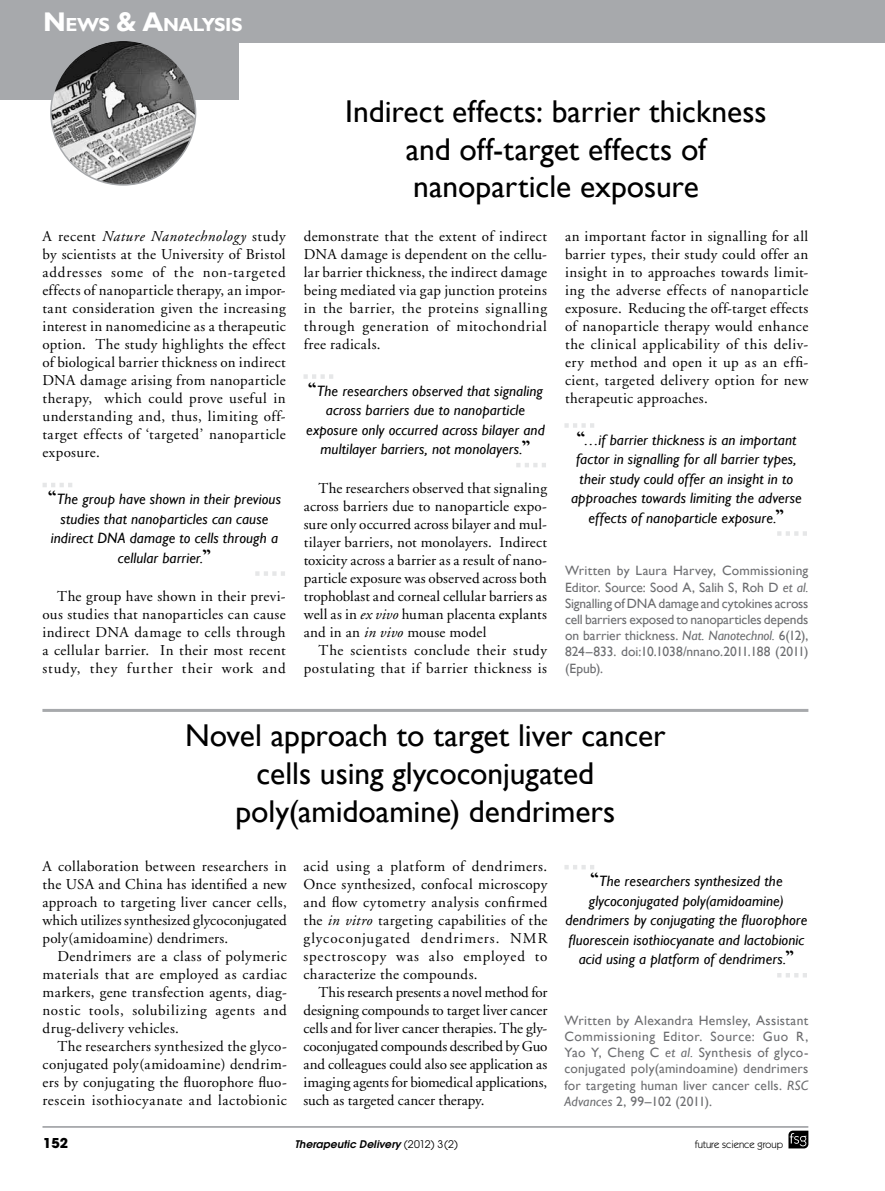
<style>
.page{position:relative;width:885px;height:1191px;background:#fff}
.page>*{position:absolute;margin:0;border:0;box-sizing:border-box;transform-origin:0 0}
.t1{font:31.5px/37.8px "Gill Sans";color:#000;text-align:center}
.t2{font:700 18.9px "Gill Sans";letter-spacing:-.035em;color:#fff}
.t3{font:15px/18px "Adobe Garamond";letter-spacing:.03em;color:#000;text-align:justify}
.t4{font:italic 15px/19.5px "Gill Sans";letter-spacing:.01em;color:#000;text-align:center}
.t5{font:13.5px/16.2px "Gill Sans";letter-spacing:.01em;color:#6d6e71;text-align:justify}
.t6{font:700 13.5px "Avant Garde";color:#000}
.t7{font:italic 600 10.5px "Avant Garde";letter-spacing:.01em;color:#000}
.t8{font:10.5px "Itc Kabel";color:#000}
.s1{font-size:27px}
.s2{font-style:italic}
.s3{font-family:"Californian FB";font-weight:700;font-style:normal;font-size:21px}
.s4{font-weight:400;font-style:normal}
</style>
<div class="page">
<svg style="left:788px;top:1130px;width:20px;height:18px"></svg>
<hr style="left:42px;top:1126px;width:766px;height:1px;background:#a7a9ac">
<div style="left:0;top:0;width:238px;height:100px;background:#a7a9ac"></div>
<div style="left:238px;top:0;width:646px;height:42px;background:#a7a9ac"></div>
<img style="left:51px;top:40px;width:144px;height:145px;border-radius:72px">
<svg style="left:43px;top:483px;width:29px;height:4px"></svg>
<svg style="left:255px;top:571px;width:30px;height:5px"></svg>
<hr style="left:42px;top:709px;width:766px;height:3px;background:#a7a9ac">
<svg style="left:303px;top:374px;width:30px;height:5px"></svg>
<svg style="left:516px;top:463px;width:30px;height:4px"></svg>
<svg style="left:564px;top:423px;width:30px;height:5px"></svg>
<svg style="left:777px;top:531px;width:30px;height:5px"></svg>
<svg style="left:564px;top:865px;width:30px;height:4px"></svg>
<svg style="left:777px;top:973px;width:30px;height:4px"></svg>
<p class="t2" style="left:43px;top:14px;width:201px"><span class="s1">N</span>EWS <span class="s1">&amp; A</span>NALYSIS</p>
<p class="t3" style="left:42px;top:227px;width:245px">A recent <span class="s2">Nature Nanotechnology</span> study by scientists at the University of Bristol addresses some of the non-targeted effects of nanoparticle therapy, an impor&shy;tant consideration given the increasing interest in nanomedicine as a therapeutic option. The study highlights the effect of biological barrier thickness on indirect DNA damage arising from nanoparticle therapy, which could prove useful in understanding and, thus, limiting off&shy;target effects of ‘targeted’ nanoparticle exposure.</p>
<p class="t4" style="left:48px;top:490px;width:234px"><span class="s3">“</span>The group have shown in their previous studies that nanoparticles can cause indirect DNA damage to cells through a cellular barrier.<span class="s3">”</span></p>
<p class="t3" style="left:42px;top:587px;width:245px;text-indent:15px">The group have shown in their previ&shy;ous studies that nanoparticles can cause indirect DNA damage to cells through a cellular barrier. In their most recent study, they further their work and</p>
<h1 class="t1" style="left:345px;top:93px;width:423px">Indirect effects: barrier thickness and off-target effects of nanoparticle exposure</h1>
<p class="t3" style="left:304px;top:227px;width:245px">demonstrate that the extent of indirect DNA damage is dependent on the cellu&shy;lar barrier thickness, the indirect damage being mediated via gap junction proteins in the barrier, the proteins signalling through generation of mitochondrial free radicals.</p>
<p class="t4" style="left:306px;top:381px;width:240px"><span class="s3">“</span>The researchers observed that signaling across barriers due to nanoparticle exposure only occurred across bilayer and multilayer barriers, not monolayers.<span class="s3">”</span></p>
<p class="t3" style="left:304px;top:479px;width:245px;text-indent:15px">The researchers observed that signaling across barriers due to nanoparticle expo&shy;sure only occurred across bilayer and mul&shy;tilayer barriers, not monolayers. Indirect toxicity across a barrier as a result of nano&shy;particle exposure was observed across both trophoblast and corneal cellular barriers as well as in <span class="s2">ex vivo</span> human placenta explants and in an <span class="s2">in vivo</span> mouse model</p>
<p class="t3" style="left:304px;top:641px;width:245px;text-align:right">The scientists conclude their study postulating that if barrier thickness is</p>
<p class="t3" style="left:565px;top:227px;width:245px">an important factor in signalling for all barrier types, their study could offer an insight in to approaches towards limit&shy;ing the adverse effects of nanoparticle exposure. Reducing the off-target effects of nanoparticle therapy would enhance the clinical applicability of this deliv&shy;ery method and open it up as an effi&shy;cient, targeted delivery option for new therapeutic approaches.</p>
<p class="t4" style="left:571px;top:430px;width:232px"><span class="s3">“</span>…if barrier thickness is an important factor in signalling for all barrier types, their study could offer an insight in to approaches towards limiting the adverse effects of nanoparticle exposure.<span class="s3">”</span></p>
<p class="t5" style="left:565px;top:563px;width:245px">Written by Laura Harvey, Commissioning Editor. Source: Sood A, Salih S, Roh D <span class="s2">et al.<br></span>Signalling of DNA damage and cytokines across cell barriers exposed to nanoparticles depends on barrier thickness. <span class="s2">Nat. Nanotechnol.</span> 6(12), 824–833. doi:10.1038/nnano.2011.188 (2011) (Epub).</p>
<h1 class="t1" style="left:185px;top:717px;width:482px">Novel approach to target liver cancer cells using glycoconjugated poly(amidoamine) dendrimers</h1>
<p class="t3" style="left:43px;top:857px;width:246px">A collaboration between researchers in the USA and China has identified a new approach to targeting liver cancer cells, which utilizes synthesized glycoconjugated poly(amidoamine) dendrimers.</p>
<p class="t3" style="left:43px;top:947px;width:246px;text-indent:15px">Dendrimers are a class of polymeric materials that are employed as cardiac markers, gene transfection agents, diag&shy;nostic tools, solubilizing agents and drug-delivery vehicles.</p>
<p class="t3" style="left:43px;top:1037px;width:246px;text-indent:15px">The researchers synthesized the glyco&shy;conjugated poly(amidoamine) dendrim&shy;ers by conjugating the fluorophore fluo&shy;rescein isothiocyanate and lactobionic</p>
<p class="t3" style="left:303px;top:857px;width:245px">acid using a platform of dendrimers.<br>Once synthesized, confocal microscopy and flow cytometry analysis confirmed the <span class="s2">in vitro</span> targeting capabilities of the glycoconjugated dendrimers. NMR spectroscopy was also employed to characterize the compounds.</p>
<p class="t3" style="left:303px;top:983px;width:245px;text-indent:15px">This research presents a novel method for designing compounds to target liver cancer cells and for liver cancer therapies. The gly&shy;coconjugated compounds described by Guo and colleagues could also see application as imaging agents for biomedical applications, such as targeted cancer therapy.</p>
<p class="t4" style="left:565px;top:872px;width:243px"><span class="s3">“</span>The researchers synthesized the glycoconjugated poly(amidoamine) dendrimers by conjugating the fluorophore fluorescein isothiocyanate and lactobionic acid using a platform of dendrimers.<span class="s3">”</span></p>
<p class="t5" style="left:564px;top:1012px;width:245px">Written by Alexandra Hemsley, Assistant Commissioning Editor. Source: Guo R, Yao Y, Cheng C <span class="s2">et al.</span> Synthesis of glyco&shy;conjugated poly(amindoamine) dendrimers for targeting human liver cancer cells. <span class="s2">RSC Advances</span> 2, 99–102 (2011).</p>
<p class="t6" style="left:43px;top:1134px;width:27px">152</p>
<p class="t7" style="left:295px;top:1137px;width:164px">Therapeutic Delivery <span class="s4">(2012) 3(2)</span></p>
<p class="t8" style="left:694px;top:1138px;width:90px">future science group</p>
</div>
